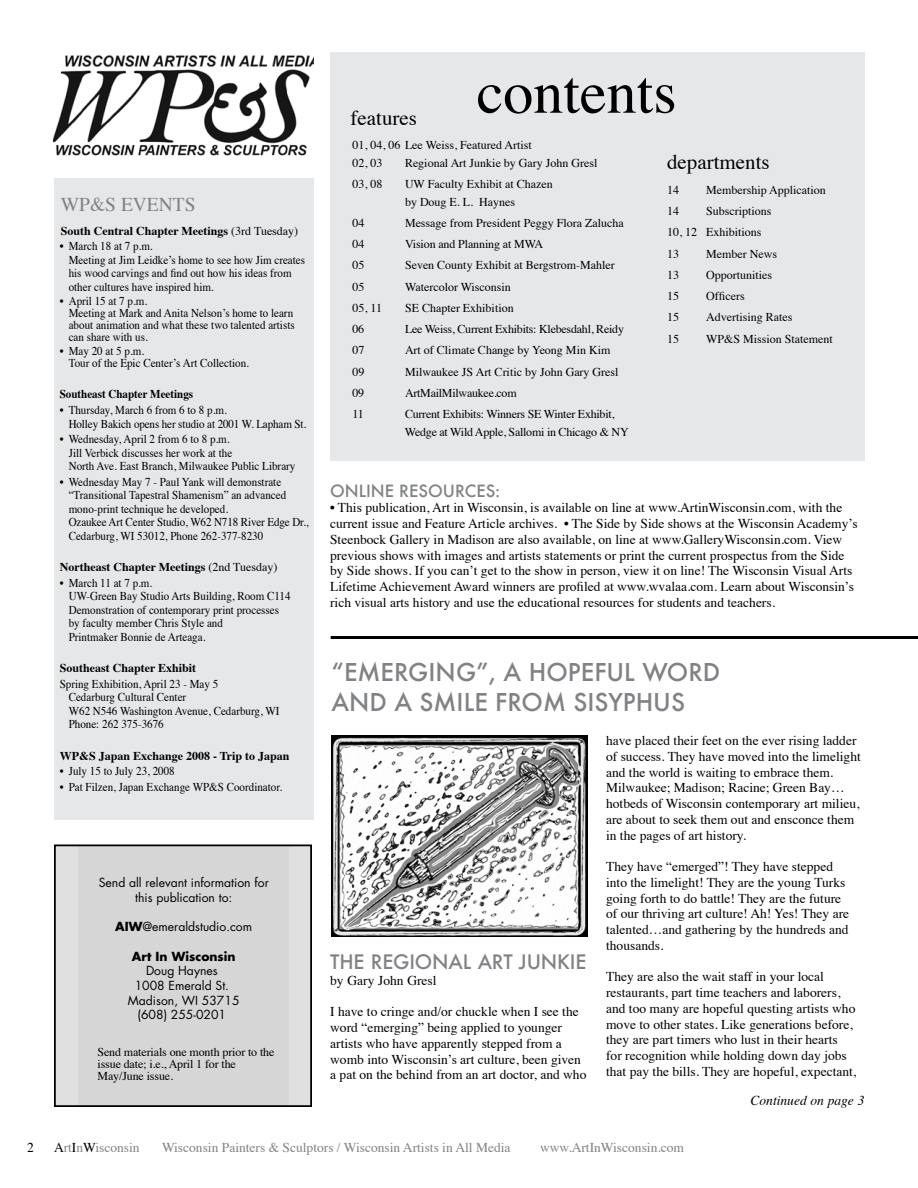
<style>
.page{position:relative;width:918px;height:1188px;background:#fff}
.page>*{position:absolute;margin:0;border:0;box-sizing:border-box;transform-origin:0 0}
.t1{font:60px "Times";color:#000}
.t2{font:500 24px/30px "Futura";color:#808285}
.t3{font:21px "Times";color:#000}
.t4{font:500 19.5px "Futura";letter-spacing:-.01em;color:#808285}
.t5{font:19.5px "Times";color:#808285}
.t6{font:500 16.5px "Futura";color:#808285}
.t7{font:13.5px/15.8px "Times";color:#000}
.t8{font:13.5px "Times";color:#808285}
.t9{font:italic 13.5px "Times";color:#000}
.t10{font:12.15px/14.7px "Futura";color:#000;text-align:center}
.t11{font:700 12.15px "Futura";color:#000}
.t12{font:12px/13.5px "Times";color:#000;scale:.92 1}
.t13{font:12px/21.3px "Times";color:#000}
.t14{font:12px "Times";letter-spacing:-.02em;color:#000}
.t15{font:700 12px "Times";color:#000}
.t16{font:700 12px "Times";color:#000;scale:.92 1}
.s1{font-weight:400}
.s2{font-weight:700}
.s3{color:#000}
</style>
<div class="page">
<div style="left:54px;top:178px;width:260px;height:642px;background:#e6e7e8"></div>
<div style="left:330px;top:52px;width:535px;height:409px;background:#e6e7e8"></div>
<img style="left:54px;top:55px;width:260px;height:101px">
<hr style="left:331px;top:636px;width:587px;height:3px;background:#000">
<img style="left:332px;top:735px;width:255px;height:201px">
<div style="left:55px;top:845px;width:256px;height:261px;background:#e0e0e0"></div>
<div style="left:79px;top:845px;width:210px;height:261px;background:#d6d6d6"></div>
<div style="left:54px;top:845px;width:258px;height:262px;border:2px solid #000"></div>
<h3 class="t5" style="left:61px;top:186px;width:136px">WP&amp;S Events</h3>
<p class="t15" style="left:61px;top:219px;width:239px">South Central Chapter Meetings <span class="s1">(3rd Tuesday)</span></p>
<p class="t12" style="left:69px;top:238px;width:258px;text-indent:-9px">• March 18 at 7 p.m.<br>Meeting at Jim Leidke’s home to see how Jim creates his wood carvings and find out how his ideas from other cultures have inspired him.</p>
<p class="t12" style="left:69px;top:294px;width:247px;line-height:12px;text-indent:-9px">• April 15 at 7 p.m.<br>Meeting at Mark and Anita Nelson’s home to learn about animation and what these two talented artists can share with us.</p>
<p class="t12" style="left:69px;top:344px;width:197px;line-height:12px;text-indent:-9px">• May 20 at 5 p.m.<br>Tour of the Epic Center’s Art Collection.</p>
<p class="t16" style="left:60px;top:383px;width:147px">Southeast Chapter Meetings</p>
<p class="t12" style="left:69px;top:402px;width:260px;text-indent:-9px">• Thursday, March 6 from 6 to 8 p.m.<br>Holley Bakich opens her studio at 2001 W. Lapham St.</p>
<p class="t12" style="left:69px;top:431px;width:248px;text-indent:-9px">• Wednesday, April 2 from 6 to 8 p.m.<br>Jill Verbick discusses her work at the<br>North Ave. East Branch, Milwaukee Public Library</p>
<p class="t12" style="left:69px;top:474px;width:262px;text-indent:-9px">• Wednesday May 7 - Paul Yank will demonstrate “Transitional Tapestral Shamenism” an advanced mono-print technique he developed.<br>Ozaukee Art Center Studio, W62 N718 River Edge Dr., Cedarburg, WI 53012, Phone 262-377-8230</p>
<p class="t15" style="left:60px;top:556px;width:219px">Northeast Chapter Meetings <span class="s1">(2nd Tuesday)</span></p>
<p class="t12" style="left:69px;top:575px;width:243px;text-indent:-9px">• March 11 at 7 p.m.<br>UW-Green Bay Studio Arts Building, Room C114<br>Demonstration of contemporary print processes by faculty member Chris Style and<br>Printmaker Bonnie de Arteaga.</p>
<p class="t15" style="left:60px;top:657px;width:138px">Southeast Chapter Exhibit</p>
<p class="t12" style="left:69px;top:676px;width:231px;text-indent:-9px">Spring Exhibition, April 23 - May 5<br>Cedarburg Cultural Center<br>W62 N546 Washington Avenue, Cedarburg, WI<br>Phone: 262 375-3676</p>
<p class="t15" style="left:60px;top:744px;width:231px">WP&amp;S Japan Exchange 2008 - Trip to Japan</p>
<p class="t12" style="left:60px;top:763px;width:127px">• July 15 to July 23, 2008</p>
<p class="t12" style="left:60px;top:779px;width:243px">• Pat Filzen, Japan Exchange WP&amp;S Coordinator.</p>
<p class="t10" style="left:99px;top:875px;width:172px">Send all relevant information for this publication to:</p>
<p class="t10" style="left:115px;top:919px;width:138px"><span class="s2">AIW</span>@emeraldstudio.com</p>
<p class="t11" style="left:132px;top:948px;width:105px">Art In Wisconsin</p>
<p class="t10" style="left:128px;top:963px;width:113px">Doug Haynes<br>1008 Emerald St.<br>Madison, WI 53715 (608) 255-0201</p>
<p class="t13" style="left:98px;top:1045px;width:178px;line-height:12px">Send materials one month prior to the issue date; i.e., April 1 for the<br>May/June issue.</p>
<h3 class="t3" style="left:351px;top:98px;width:68px">features</h3>
<h1 class="t1" style="left:477px;top:36px;width:201px">contents</h1>
<p class="t13" style="left:352px;top:134px;width:181px;line-height:18px">01, 04, 06 Lee Weiss, Featured Artist<br>02, 03 R</p>
<p class="t13" style="left:413px;top:151px;width:186px">egional Art Junkie by Gary John Gresl</p>
<p class="t13" style="left:352px;top:172px;width:31px">03, 08</p>
<p class="t13" style="left:405px;top:174px;width:149px;line-height:18px">UW Faculty Exhibit at Chazen by Doug E. L. Haynes</p>
<p class="t13" style="left:352px;top:211px;width:39px">04 M</p>
<p class="t13" style="left:416px;top:211px;width:210px">essage from President Peggy Flora Zalucha</p>
<p class="t13" style="left:352px;top:233px;width:13px">04</p>
<p class="t13" style="left:405px;top:233px;width:140px">Vision and Planning at MWA</p>
<p class="t13" style="left:352px;top:254px;width:37px">05 S</p>
<p class="t13" style="left:412px;top:254px;width:205px">even County Exhibit at Bergstrom-Mahler</p>
<p class="t13" style="left:352px;top:275px;width:39px">05 W</p>
<p class="t13" style="left:415px;top:275px;width:97px">atercolor Wisconsin</p>
<p class="t13" style="left:352px;top:296px;width:45px">05, 11 S</p>
<p class="t13" style="left:412px;top:296px;width:103px">E Chapter Exhibition</p>
<p class="t13" style="left:352px;top:317px;width:13px">06</p>
<p class="t14" style="left:405px;top:318px;width:220px">Lee Weiss, Current Exhibits: Klebesdahl, Reidy</p>
<p class="t13" style="left:352px;top:339px;width:13px">07</p>
<p class="t13" style="left:405px;top:339px;width:207px">Art of Climate Change by Yeong Min Kim</p>
<p class="t13" style="left:352px;top:360px;width:39px">09 M</p>
<p class="t13" style="left:416px;top:360px;width:204px">ilwaukee JS Art Critic by John Gary Gresl</p>
<p class="t13" style="left:352px;top:381px;width:13px">09</p>
<p class="t14" style="left:405px;top:382px;width:113px">ArtMailMilwaukee.com</p>
<p class="t13" style="left:352px;top:402px;width:37px">11 C</p>
<p class="t14" style="left:413px;top:403px;width:203px">urrent Exhibits: Winners SE Winter Exhibit,</p>
<p class="t13" style="left:352px;top:420px;width:23px">W</p>
<p class="t14" style="left:415px;top:421px;width:215px">edge at Wild Apple, Sallomi in Chicago &amp; NY</p>
<h3 class="t3" style="left:667px;top:142px;width:104px">departments</h3>
<p class="t13" style="left:667px;top:178px;width:32px">14 M</p>
<p class="t13" style="left:717px;top:178px;width:110px">embership Application</p>
<p class="t13" style="left:667px;top:199px;width:30px">14 S</p>
<p class="t13" style="left:667px;top:199px;width:106px;text-indent:46px">ubscriptions<br>10, 12 Exhibitions<br>13 M</p>
<p class="t13" style="left:717px;top:242px;width:62px">ember News</p>
<p class="t13" style="left:667px;top:263px;width:31px">13 O</p>
<p class="t13" style="left:715px;top:263px;width:59px">pportunities</p>
<p class="t13" style="left:667px;top:284px;width:13px">15</p>
<p class="t13" style="left:706px;top:284px;width:40px">Officers</p>
<p class="t13" style="left:667px;top:306px;width:13px">15</p>
<p class="t13" style="left:706px;top:306px;width:88px">Advertising Rates</p>
<p class="t13" style="left:667px;top:327px;width:33px">15 W</p>
<p class="t13" style="left:717px;top:327px;width:117px">P&amp;S Mission Statement</p>
<p class="t6" style="left:330px;top:479px;width:172px">ONLINE RESOURCES:</p>
<p class="t7" style="left:330px;top:499px;width:529px">• This publication, Art in Wisconsin, is available on line at www.ArtinWisconsin.com, with the current issue and Feature Article archives. • The Side by Side shows at the Wisconsin Academy’s Steenbock Gallery in Madison are also available, on line at www.GalleryWisconsin.com. View previous shows with images and artists statements or print the current prospectus from the Side by Side shows. If you can’t get to the show in person, view it on line! The Wisconsin Visual Arts Lifetime Achievement Award winners are profiled at www.wvalaa.com. Learn about Wisconsin’s rich visual arts history and use the educational resources for students and teachers.</p>
<h2 class="t2" style="left:332px;top:657px;width:390px">“EMERGING”, A HOPEFUL WORD<br>AND A SMILE FROM SISYPHUS</h2>
<h3 class="t4" style="left:330px;top:949px;width:258px">THE REGIONAL ART JUNKIE</h3>
<p class="t7" style="left:330px;top:971px;width:108px">by Gary John Gresl</p>
<p class="t7" style="left:330px;top:1003px;width:258px">I have to cringe and/or chuckle when I see the word “emerging” being applied to younger artists who have apparently stepped from a womb into Wisconsin’s art culture, been given a pat on the behind from an art doctor, and who</p>
<p class="t7" style="left:606px;top:732px;width:256px">have placed their feet on the ever rising ladder of success. They have moved into the limelight and the world is waiting to embrace them.<br>Milwaukee; Madison; Racine; Green Bay… hotbeds of Wisconsin contemporary art milieu, are about to seek them out and ensconce them in the pages of art history.</p>
<p class="t7" style="left:606px;top:858px;width:245px">They have “emerged”! They have stepped into the limelight! They are the young Turks going forth to do battle! They are the future of our thriving art culture! Ah! Yes! They are talented…and gathering by the hundreds and thousands.</p>
<p class="t7" style="left:606px;top:968px;width:252px">They are also the wait staff in your local restaurants, part time teachers and laborers, and too many are hopeful questing artists who move to other states. Like generations before, they are part timers who lust in their hearts for recognition while holding down day jobs that pay the bills. They are hopeful, expectant,</p>
<p class="t9" style="left:751px;top:1088px;width:115px">Continued on page 3</p>
<p class="t7" style="left:27px;top:1139px;width:8px">2</p>
<p class="t8" style="left:54px;top:1135px;width:87px"><span class="s3">A</span>rt<span class="s3">I</span>n<span class="s3">W</span>isconsin</p>
<p class="t8" style="left:162px;top:1135px;width:350px">Wisconsin Painters &amp; Sculptors / Wisconsin Artists in All Media</p>
<p class="t8" style="left:540px;top:1135px;width:146px">www.ArtInWisconsin.com</p>
</div>
